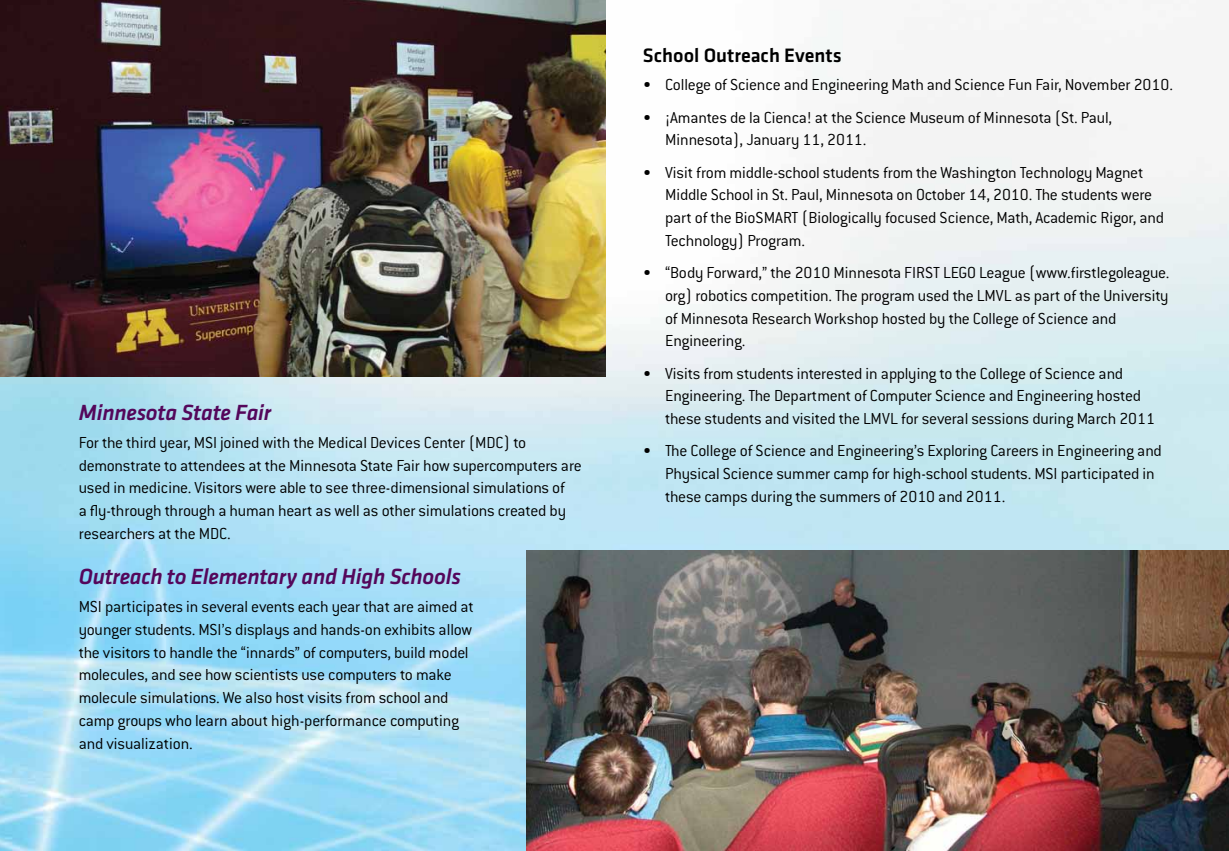
<style>
.page{position:relative;width:1229px;height:851px;background:#fff}
.page>*{position:absolute;margin:0;border:0;box-sizing:border-box;transform-origin:0 0}
.t1{font:italic 500 22.75px "Klavika";letter-spacing:-.01em;color:#54075b}
.t2{font:500 20.12px "Klavika";color:#000}
.t3{font:300 17.5px/22.8px "Conduit ITC";letter-spacing:-.005em;color:#000}
</style>
<div class="page">
<img style="left:0;top:0;width:1228px;height:850px">
<img style="left:0;top:0;width:605px;height:376px">
<img style="left:527px;top:551px;width:701px;height:299px">
<h1 class="t1" style="left:79px;top:400px;width:194px">Minnesota State Fair</h1>
<p class="t3" style="left:79px;top:430px;width:505px">For the third year, MSI joined with the Medical Devices Center (MDC ) to demonstrate to attendees at the M innesota State Fair how supercomputers are used in medicine. Visitors were able to see three-dimensional simulations of<br>a fly-through through a human heart as well as other simulations created by researchers at the MDC.</p>
<h1 class="t1" style="left:79px;top:564px;width:383px">Outreach to Elementary and High Schools</h1>
<p class="t3" style="left:79px;top:594px;width:397px">MSI participates in several events each year that are aimed at younger students. MSI’s displays and hands-on exhibits allow the visitors to handle the “innards” of computers, build model molecules, and see how scientists use computers to make molecule simulations. We also host visits from school and camp groups who learn about high-performance computing and visualization.</p>
<p class="t2" style="left:643px;top:45px;width:200px">School Outreach Events</p>
<p class="t3" style="left:643px;top:73px;width:531px">• College of Science and Engineering Math and Science Fun Fair, November 2010.</p>
<p class="t3" style="left:665px;top:105px;width:449px;text-indent:-22px">• ¡Amantes de la Cienca! at the Science Museum of Minnesota (St. Paul,<br>Minnesota), January 11, 2011.</p>
<p class="t3" style="left:665px;top:160px;width:500px;text-indent:-22px">• Visit from middle-school students from the Washington Technology Magnet<br>M iddle School in St. Paul, M innesota on October 14, 2010. The students were part of the BioSMART (Biologically focused Science, Math, Academic Rigor, and Technology) Program.</p>
<p class="t3" style="left:665px;top:261px;width:506px;text-indent:-22px">• “Body Forward,” the 2010 Minnesota FIRST LEGO League (www.firstlegoleague. org) robotics competition. The program used the LMVL</p>
<p class="t3" style="left:665px;top:283px;width:505px;text-indent:350px">as part of the University of M innesota Research Workshop hosted by the College of Science and<br>Engineering.</p>
<p class="t3" style="left:665px;top:361px;width:477px;text-indent:-22px">• Visits from students interested in applying to the College of Science and<br>Engineering. The Department of Computer Science and Engineering hosted these students and visited the LMVL</p>
<p class="t3" style="left:901px;top:407px;width:255px">for several sessions during March 2011</p>
<p class="t3" style="left:665px;top:439px;width:498px;text-indent:-22px">• The College of Science and Engineering’s Exploring Careers in Engineering and<br>Physical Science summer camp for high-school students. MSI participated in these camps during the summers of 2010 and 2011.</p>
</div>
